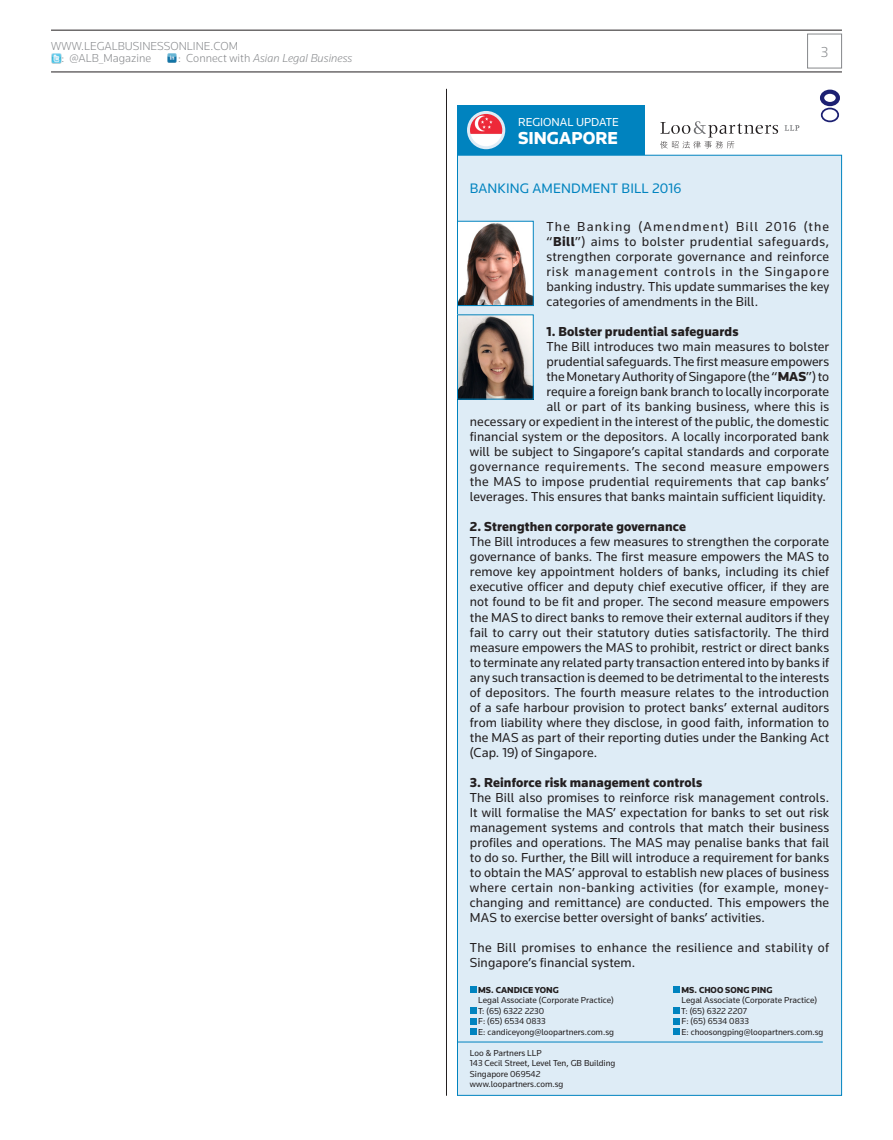
<style>
.page{position:relative;width:893px;height:1140px;background:#fff}
.page>*{position:absolute;margin:0;border:0;box-sizing:border-box;transform-origin:0 0}
.t1{font:900 18px "Knowledge";color:#fff}
.t2{font:300 15px "Knowledge";color:#86888b}
.Updates_-_Header{font:14.25px "Knowledge";letter-spacing:.01em;color:#0083bf}
.News_Update_-_Body_P{font:13.5px/15px "Knowledge";letter-spacing:.01em;color:#231f20;text-align:justify}
.News_Update_-_Body_P-2{font:900 13.5px "Knowledge";letter-spacing:.01em;color:#231f20}
.t3{font:300 12px "Knowledge";color:#86888b}
.t4{font:italic 300 12px "Knowledge";color:#86888b}
.t5{font:12px "Knowledge";color:#fff}
.Updates_-_Details{font:9px "Knowledge";color:#231f20}
.Updates_-_Details-2{font:900 9px "Knowledge";color:#231f20}
.s1{font-style:normal}
.s2{font-weight:900}
</style>
<div class="page">
<hr style="left:51px;top:30px;width:791px;height:1px;background:#231f20">
<hr style="left:51px;top:72px;width:791px;height:1px;background:#231f20">
<div style="left:807px;top:34px;width:35px;height:34px;border:1px solid #86888b"></div>
<svg style="left:51px;top:53px;width:10px;height:10px"></svg>
<svg style="left:167px;top:53px;width:10px;height:10px"></svg>
<div style="left:457px;top:155px;width:385px;height:940px;background:#deecf6;border:1px solid #0083bf"></div>
<div style="left:820px;top:90px;width:20px;height:16px;border:4px solid #1c2072;border-radius:50%"></div>
<div style="left:821px;top:108px;width:18px;height:14px;border:2px solid #1c2072;border-radius:50%"></div>
<svg style="left:784px;top:125px;width:15px;height:6px"></svg>
<svg style="left:660px;top:121px;width:118px;height:27px"></svg>
<div style="left:457px;top:105px;width:187px;height:50px;background:#0083bf"></div>
<img style="left:470px;top:114px;width:34px;height:34px">
<div style="left:467px;top:111px;width:38px;height:38px;border:3px solid #deecf6;border-radius:50%"></div>
<svg style="left:470px;top:986px;width:6px;height:6px"></svg>
<svg style="left:673px;top:986px;width:6px;height:6px"></svg>
<svg style="left:470px;top:1007px;width:6px;height:6px"></svg>
<svg style="left:673px;top:1007px;width:6px;height:6px"></svg>
<div style="left:470px;top:1017px;width:6px;height:7px;background:#0083bf"></div>
<div style="left:673px;top:1017px;width:6px;height:7px;background:#0083bf"></div>
<svg style="left:470px;top:1028px;width:6px;height:6px"></svg>
<svg style="left:673px;top:1028px;width:6px;height:6px"></svg>
<hr style="left:457px;top:1041px;width:366px;height:1px;background:#0083bf">
<hr style="left:446px;top:89px;width:1px;height:1006px;background:#231f20">
<img style="left:459px;top:223px;width:73px;height:81px">
<div style="left:457px;top:221px;width:77px;height:85px;border:1px solid #0083bf"></div>
<img style="left:459px;top:316px;width:73px;height:81px">
<div style="left:457px;top:314px;width:77px;height:85px;border:1px solid #0083bf"></div>
<p class="t3" style="left:51px;top:38px;width:188px">WWW.LEGALBUSINESSONLINE.COM</p>
<p class="t3" style="left:61px;top:50px;width:91px">: @ALB_Magazine</p>
<p class="t4" style="left:178px;top:50px;width:176px"><span class="s1">: Connect with</span> Asian Legal Business</p>
<p class="t5" style="left:518px;top:114px;width:102px">REGIONAL UPDATE</p>
<p class="t1" style="left:518px;top:127px;width:101px">SINGAPORE</p>
<p class="Updates_-_Header" style="left:470px;top:180px;width:213px">BANKING AMENDMENT BILL 2016</p>
<p class="t2" style="left:821px;top:43px;width:9px">3</p>
<p class="News_Update_-_Body_P" style="left:546px;top:219px;width:284px">The Banking (Amendment) Bill 2016 (the “<span class="s2">Bill</span>”) aims to bolster prudential safeguards, strengthen corporate governance and reinforce risk management controls in the Singapore banking industry. This update summarises the key categories of amendments in the Bill.</p>
<p class="News_Update_-_Body_P-2" style="left:546px;top:323px;width:194px">1. Bolster prudential safeguards</p>
<p class="News_Update_-_Body_P" style="left:470px;top:339px;width:361px;text-align:right">The Bill introduces two main measures to bolster<br>prudential safeguards. The first measure empowers<br>the Monetary Authority of Singapore (the “<span class="s2">MAS</span>”) to<br>require a foreign bank branch to locally incorporate<br>all or part of its banking business, where this is<br>necessary or expedient in the interest of the public, the domestic financial system or the depositors. A locally incorporated bank will be subject to Singapore’s capital standards and corporate governance requirements. The second measure empowers the MAS to impose prudential requirements that cap banks’ leverages. This ensures that banks maintain sufficient liquidity.</p>
<p class="News_Update_-_Body_P-2" style="left:470px;top:518px;width:218px">2. Strengthen corporate governance</p>
<p class="News_Update_-_Body_P" style="left:470px;top:534px;width:361px">The Bill introduces a few measures to strengthen the corporate governance of banks. The first measure empowers the MAS to remove key appointment holders of banks, including its chief executive officer and deputy chief executive officer, if they are not found to be fit and proper. The second measure empowers the MAS to direct banks to remove their external auditors if they fail to carry out their statutory duties satisfactorily. The third measure empowers the MAS to prohibit, restrict or direct banks to terminate any related party transaction entered into by banks if any such transaction is deemed to be detrimental to the interests of depositors. The fourth measure relates to the introduction of a safe harbour provision to protect banks’ external auditors from liability where they disclose, in good faith, information to the MAS as part of their reporting duties under the Banking Act (Cap. 19) of Singapore.</p>
<p class="News_Update_-_Body_P-2" style="left:470px;top:773px;width:234px">3. Reinforce risk management controls</p>
<p class="News_Update_-_Body_P" style="left:470px;top:789px;width:361px">The Bill also promises to reinforce risk management controls.<br>It will formalise the MAS’ expectation for banks to set out risk management systems and controls that match their business profiles and operations. The MAS may penalise banks that fail to do so. Further, the Bill will introduce a requirement for banks to obtain the MAS’ approval to establish new places of business where certain non-banking activities (for example, money&shy;changing and remittance) are conducted. This empowers the MAS to exercise better oversight of banks’ activities.</p>
<p class="News_Update_-_Body_P" style="left:470px;top:939px;width:361px">The Bill promises to enhance the resilience and stability of<br>Singapore’s financial system.</p>
<p class="Updates_-_Details-2" style="left:478px;top:984px;width:82px">MS. CANDICE YONG</p>
<p class="Updates_-_Details-2" style="left:681px;top:984px;width:92px">MS. CHOO SONG PING</p>
<p class="Updates_-_Details" style="left:478px;top:994px;width:137px">Legal Associate (Corporate Practice)</p>
<p class="Updates_-_Details" style="left:681px;top:994px;width:137px">Legal Associate (Corporate Practice)</p>
<p class="Updates_-_Details" style="left:478px;top:1005px;width:68px">T: (65) 6322 2230</p>
<p class="Updates_-_Details" style="left:681px;top:1005px;width:67px">T: (65) 6322 2207</p>
<p class="Updates_-_Details" style="left:478px;top:1015px;width:69px">F: (65) 6534 0833</p>
<p class="Updates_-_Details" style="left:681px;top:1015px;width:69px">F: (65) 6534 0833</p>
<p class="Updates_-_Details" style="left:478px;top:1026px;width:137px">E: candiceyong@loopartners.com.sg</p>
<p class="Updates_-_Details" style="left:681px;top:1026px;width:143px">E: choosongping@loopartners.com.sg</p>
<p class="Updates_-_Details" style="left:470px;top:1047px;width:73px">Loo &amp; Partners LLP</p>
<p class="Updates_-_Details" style="left:470px;top:1057px;width:147px">143 Cecil Street, Level Ten, GB Building</p>
<p class="Updates_-_Details" style="left:470px;top:1068px;width:72px">Singapore 069542</p>
<p class="Updates_-_Details" style="left:470px;top:1078px;width:95px">www.loopartners.com.sg</p>
</div>
